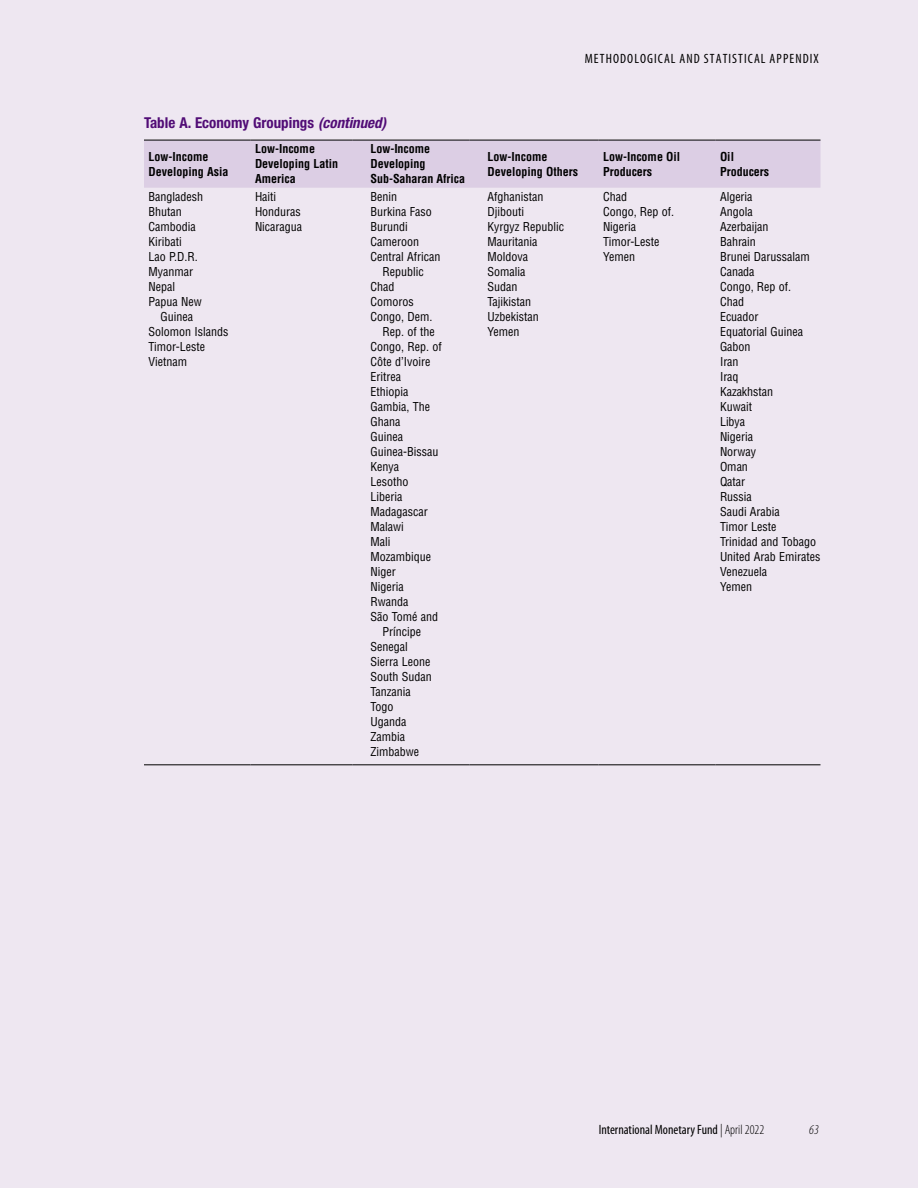
<style>
.page{position:relative;width:918px;height:1188px;background:#eee7f1}
.page>*{position:absolute;margin:0;border:0;box-sizing:border-box;transform-origin:0 0}
.t1{font:700 condensed 15px "Helvetica Neue LT Std";color:#510c76}
.t2{font:condensed 13.5px "Myriad Pro";letter-spacing:.08em;color:#000}
.t3{font:condensed 13.5px "Myriad Pro";color:#000}
.t4{font:italic 300 condensed 13.5px "Myriad Pro";color:#000}
.t5{font:condensed 12px/15px "Helvetica LT Std";color:#000}
.t6{font:700 condensed 12px/15px "Helvetica LT Std";color:#000}
.s1{font-style:italic}
.s2{font-weight:300}
</style>
<div class="page">
<div style="left:144px;top:140px;width:676px;height:48px;background:#dccee4"></div>
<hr style="left:716px;top:140px;width:104px;height:1px;background:#000">
<hr style="left:144px;top:764px;width:93px;height:1px;background:#000">
<svg style="left:237px;top:764px;width:13px;height:1px"></svg>
<hr style="left:250px;top:764px;width:102px;height:1px;background:#000">
<svg style="left:352px;top:764px;width:14px;height:1px"></svg>
<hr style="left:366px;top:764px;width:104px;height:1px;background:#000">
<svg style="left:470px;top:764px;width:13px;height:1px"></svg>
<hr style="left:483px;top:764px;width:102px;height:1px;background:#000">
<svg style="left:585px;top:764px;width:13px;height:1px"></svg>
<hr style="left:598px;top:764px;width:104px;height:1px;background:#000">
<svg style="left:702px;top:764px;width:14px;height:1px"></svg>
<hr style="left:716px;top:764px;width:104px;height:1px;background:#000">
<p class="t2" style="left:585px;top:51px;width:236px">METHODOLOGICAL AND STATISTICAL APPENDIX</p>
<p class="t1" style="left:144px;top:113px;width:244px">Table A. Economy Groupings <span class="s1">(continued)</span></p>
<p class="t6" style="left:148px;top:149px;width:81px">Low-Income<br>Developing Asia</p>
<p class="t6" style="left:255px;top:141px;width:85px">Low-Income<br>Developing Latin<br>America</p>
<p class="t6" style="left:370px;top:141px;width:96px">Low-Income<br>Developing<br>Sub-Saharan Africa</p>
<p class="t6" style="left:488px;top:149px;width:92px">Low-Income<br>Developing Others</p>
<p class="t6" style="left:603px;top:149px;width:79px">Low-Income Oil<br>Producers</p>
<p class="t6" style="left:720px;top:149px;width:51px">Oil<br>Producers</p>
<p class="t5" style="left:148px;top:189px;width:56px">Bangladesh</p>
<p class="t5" style="left:148px;top:204px;width:35px">Bhutan</p>
<p class="t5" style="left:148px;top:219px;width:49px">Cambodia</p>
<p class="t5" style="left:148px;top:234px;width:35px">Kiribati</p>
<p class="t5" style="left:148px;top:249px;width:51px">Lao P.D.R.</p>
<p class="t5" style="left:148px;top:264px;width:46px">Myanmar</p>
<p class="t5" style="left:148px;top:279px;width:28px">Nepal</p>
<p class="t5" style="left:148px;top:294px;width:55px">Papua New</p>
<p class="t5" style="left:160px;top:309px;width:34px">Guinea</p>
<p class="t5" style="left:148px;top:324px;width:81px">Solomon Islands</p>
<p class="t5" style="left:148px;top:339px;width:58px">Timor-Leste</p>
<p class="t5" style="left:148px;top:354px;width:40px">Vietnam</p>
<p class="t5" style="left:488px;top:189px;width:78px">Afghanistan<br>Djibouti<br>Kyrgyz Republic<br>Mauritania<br>Moldova<br>Somalia<br>Sudan<br>Tajikistan<br>Uzbekistan<br>Yemen</p>
<p class="t5" style="left:603px;top:189px;width:73px">Chad<br>Congo, Rep of.<br>Nigeria<br>Timor-Leste<br>Yemen</p>
<p class="t5" style="left:720px;top:189px;width:102px">Algeria<br>Angola<br>Azerbaijan<br>Bahrain<br>Brunei Darussalam<br>Canada<br>Congo, Rep of.<br>Chad<br>Ecuador<br>Equatorial Guinea<br>Gabon<br>Iran<br>Iraq<br>Kazakhstan<br>Kuwait<br>Libya<br>Nigeria<br>Norway<br>Oman<br>Qatar<br>Russia<br>Saudi Arabia<br>Timor Leste<br>Trinidad and Tobago<br>United Arab Emirates<br>Venezuela<br>Yemen</p>
<p class="t5" style="left:255px;top:189px;width:49px">Haiti<br>Honduras<br>Nicaragua</p>
<p class="t5" style="left:370px;top:189px;width:28px">Benin</p>
<p class="t5" style="left:370px;top:204px;width:63px">Burkina Faso</p>
<p class="t5" style="left:370px;top:219px;width:39px">Burundi</p>
<p class="t5" style="left:370px;top:234px;width:50px">Cameroon</p>
<p class="t5" style="left:370px;top:249px;width:71px">Central African</p>
<p class="t5" style="left:382px;top:264px;width:43px">Republic</p>
<p class="t5" style="left:370px;top:279px;width:25px">Chad</p>
<p class="t5" style="left:370px;top:294px;width:45px">Comoros</p>
<p class="t5" style="left:370px;top:309px;width:63px">Congo, Dem.</p>
<p class="t5" style="left:382px;top:324px;width:54px">Rep. of the</p>
<p class="t5" style="left:370px;top:339px;width:73px">Congo, Rep. of</p>
<p class="t5" style="left:370px;top:354px;width:61px">Côte d’Ivoire</p>
<p class="t5" style="left:370px;top:369px;width:32px">Eritrea</p>
<p class="t5" style="left:370px;top:384px;width:39px">Ethiopia</p>
<p class="t5" style="left:370px;top:399px;width:61px">Gambia, The</p>
<p class="t5" style="left:370px;top:414px;width:31px">Ghana</p>
<p class="t5" style="left:370px;top:429px;width:34px">Guinea</p>
<p class="t5" style="left:370px;top:444px;width:69px">Guinea-Bissau</p>
<p class="t5" style="left:370px;top:459px;width:30px">Kenya</p>
<p class="t5" style="left:370px;top:474px;width:39px">Lesotho</p>
<p class="t5" style="left:370px;top:489px;width:33px">Liberia</p>
<p class="t5" style="left:370px;top:504px;width:59px">Madagascar</p>
<p class="t5" style="left:370px;top:519px;width:35px">Malawi</p>
<p class="t5" style="left:370px;top:534px;width:21px">Mali</p>
<p class="t5" style="left:370px;top:549px;width:62px">Mozambique</p>
<p class="t5" style="left:370px;top:564px;width:27px">Niger</p>
<p class="t5" style="left:370px;top:579px;width:35px">Nigeria</p>
<p class="t5" style="left:370px;top:594px;width:39px">Rwanda</p>
<p class="t5" style="left:370px;top:609px;width:69px">São Tomé and</p>
<p class="t5" style="left:382px;top:624px;width:40px">Príncipe</p>
<p class="t5" style="left:370px;top:639px;width:39px">Senegal</p>
<p class="t5" style="left:370px;top:654px;width:61px">Sierra Leone</p>
<p class="t5" style="left:370px;top:669px;width:63px">South Sudan</p>
<p class="t5" style="left:370px;top:684px;width:42px">Tanzania</p>
<p class="t5" style="left:370px;top:699px;width:25px">Togo</p>
<p class="t5" style="left:370px;top:714px;width:37px">Uganda</p>
<p class="t5" style="left:370px;top:729px;width:36px">Zambia</p>
<p class="t5" style="left:370px;top:744px;width:50px">Zimbabwe</p>
<p class="t3" style="left:599px;top:1122px;width:167px">International Monetary Fund <span class="s2">| April 2022</span></p>
<p class="t4" style="left:809px;top:1122px;width:11px">63</p>
</div>
